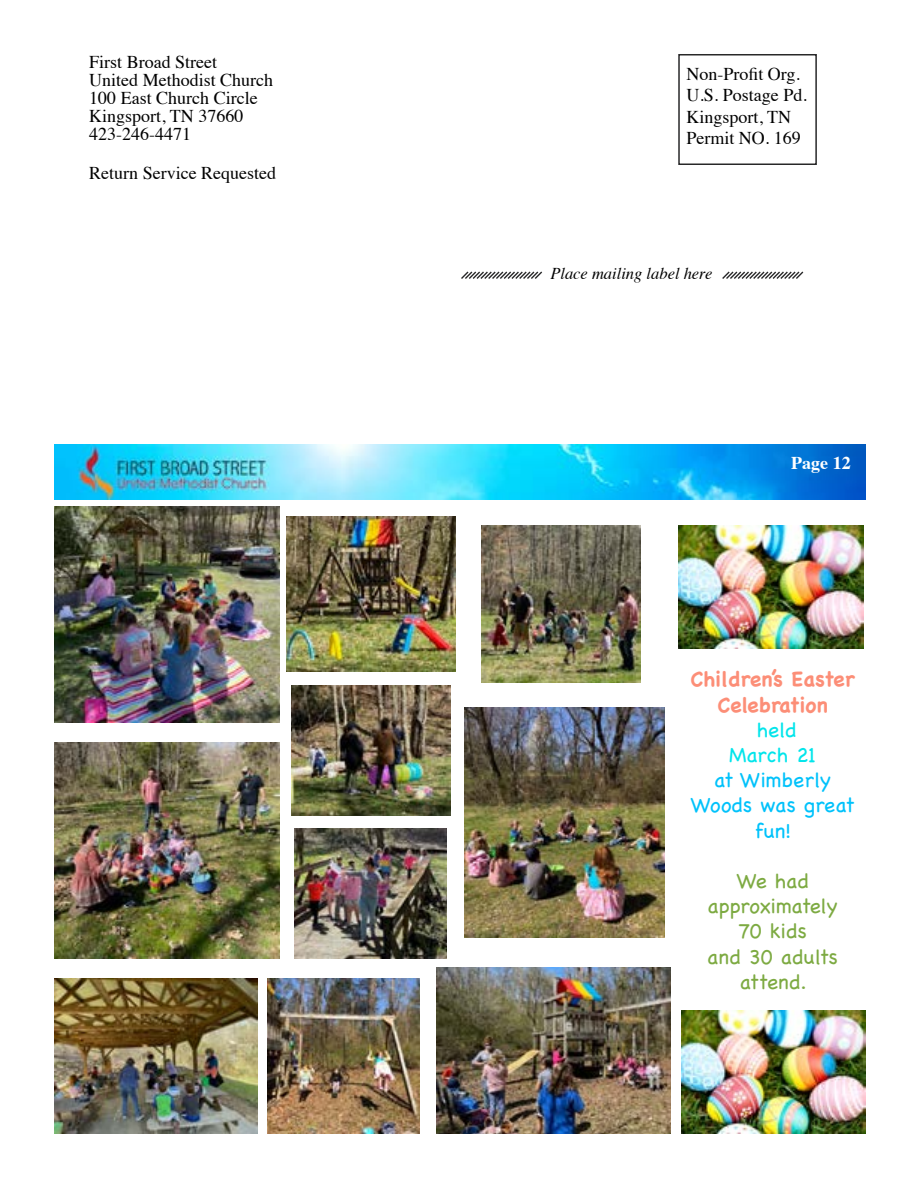
<style>
.page{position:relative;width:918px;height:1188px;background:#fff}
.page>*{position:absolute;margin:0;border:0;box-sizing:border-box;transform-origin:0 0}
.t1{font:21px/25.2px "Chalkboard";color:#7daa42;text-align:center}
.t2{font:700 21px/25.2px "Chalkboard";color:#fc8e77;text-align:center}
.t3{font:21px/25.2px "Chalkboard";color:#01c2fb;text-align:center}
.t4{font:21px/25.2px "Chalkboard";color:#02e5eb;text-align:center}
.t5{font:18px/18px "Times";color:#000}
.t6{font:700 18px "Times";color:#fff}
.t7{font:italic 16.5px "Times";color:#000}
</style>
<div class="page">
<img style="left:54px;top:444px;width:812px;height:56px">
<div style="left:678px;top:54px;width:139px;height:111px;border:2px solid #282829"></div>
<svg style="left:461px;top:271px;width:81px;height:8px"></svg>
<svg style="left:722px;top:271px;width:82px;height:8px"></svg>
<img style="left:54px;top:506px;width:226px;height:216px">
<img style="left:54px;top:742px;width:226px;height:216px">
<img style="left:482px;top:525px;width:158px;height:157px">
<img style="left:436px;top:968px;width:235px;height:166px">
<img style="left:54px;top:979px;width:203px;height:154px">
<img style="left:295px;top:829px;width:152px;height:129px">
<img style="left:267px;top:979px;width:153px;height:154px">
<img style="left:464px;top:707px;width:200px;height:231px">
<img style="left:286px;top:517px;width:169px;height:154px">
<img style="left:292px;top:685px;width:158px;height:130px">
<img style="left:681px;top:1011px;width:185px;height:123px">
<img style="left:679px;top:525px;width:184px;height:123px">
<p class="t5" style="left:89px;top:51px;width:185px">First Broad Street<br>United Methodist Church<br>100 East Church Circle<br>Kingsport, TN 37660<br>423-246-4471</p>
<p class="t5" style="left:89px;top:163px;width:188px">Return Service Requested</p>
<p class="t5" style="left:686px;top:61px;width:122px;line-height:21.6px">Non-Profit Org.<br>U.S. Postage Pd.<br>Kingsport, TN<br>Permit NO. 169</p>
<p class="t7" style="left:550px;top:259px;width:164px">Place mailing label here</p>
<p class="t6" style="left:791px;top:446px;width:61px">Page 12</p>
<p class="t2" style="left:691px;top:667px;width:166px">Children’s Easter<br>Celebration</p>
<p class="t4" style="left:729px;top:717px;width:88px">held<br>March 21</p>
<p class="t3" style="left:691px;top:767px;width:166px">at Wimberly<br>Woods was great fun!</p>
<p class="t1" style="left:707px;top:868px;width:132px">We had approximately<br>70 kids<br>and 30 adults attend.</p>
</div>
